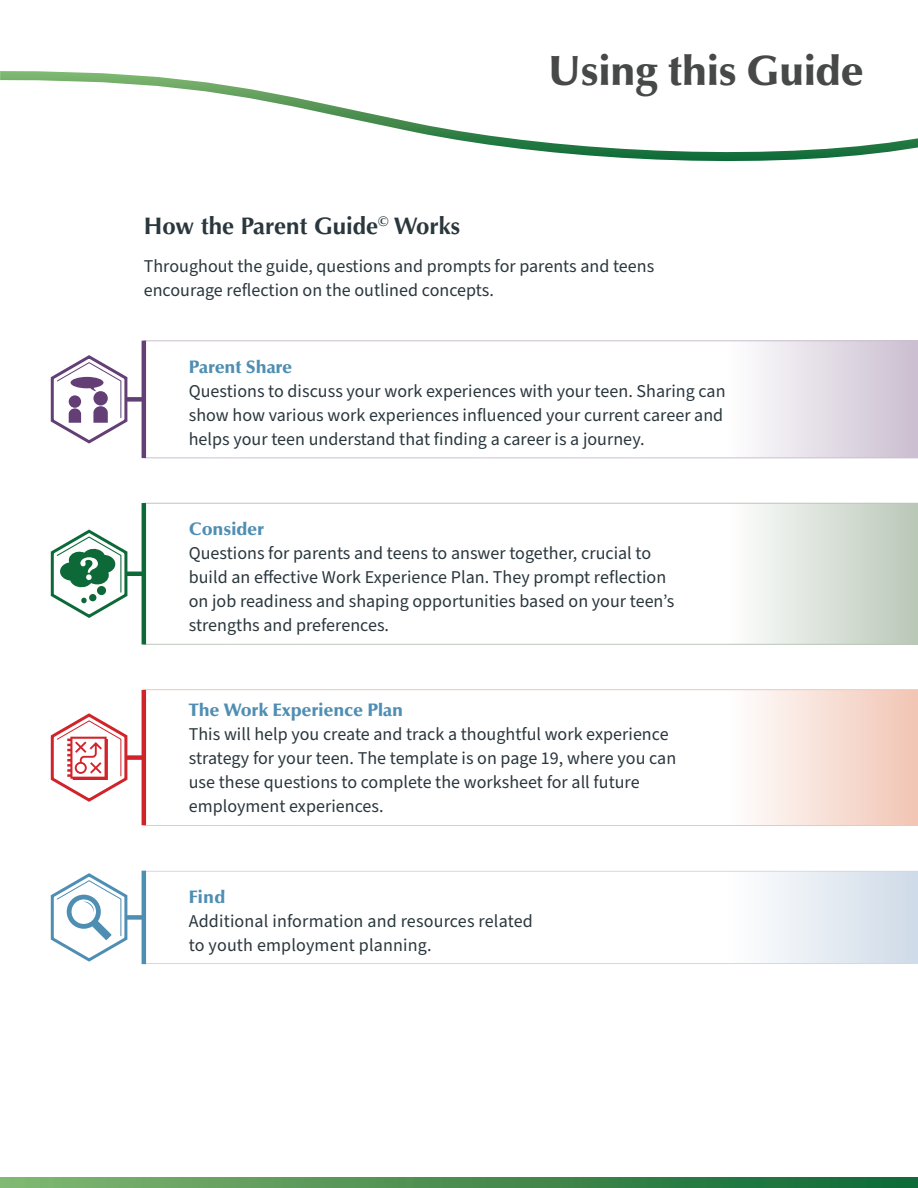
<style>
.page{position:relative;width:918px;height:1188px;background:#fff}
.page>*{position:absolute;margin:0;border:0;box-sizing:border-box;transform-origin:0 0}
.Page_Title_-_Right{font:900 42px "Optima LT Std";letter-spacing:-.01em;color:#474848}
.Paragraph_Title{font:700 24px "Optima LT Std";color:#2a373d}
.Body_Copy{font:18px/24px "Source Sans Pro";color:#2a373d}
.s1{font-family:"Optima LT Std";font-weight:900;color:#4f8eb3}
</style>
<div class="page">
<svg style="left:0;top:71px;width:918px;height:91px"></svg>
<svg style="left:0;top:1178px;width:918px;height:10px;background:#488f51"></svg>
<svg style="left:144px;top:871px;width:585px;height:93px"></svg>
<div style="left:729px;top:871px;width:189px;height:93px;background:linear-gradient(to right,#fefefe,#cedae8)"></div>
<svg style="left:144px;top:341px;width:585px;height:117px"></svg>
<div style="left:729px;top:341px;width:189px;height:117px;background:linear-gradient(to right,#fefefe,#cabed0)"></div>
<svg style="left:144px;top:503px;width:585px;height:141px"></svg>
<div style="left:729px;top:503px;width:189px;height:141px;background:linear-gradient(to right,#fefefe,#b9c8b7)"></div>
<svg style="left:144px;top:689px;width:774px;height:137px"></svg>
<div style="left:729px;top:690px;width:189px;height:135px;background:linear-gradient(to right,#fefefe,#f2c5b4)"></div>
<hr style="left:142px;top:873px;width:4px;height:89px;background:#4f8eb3">
<hr style="left:142px;top:343px;width:4px;height:113px;background:#643f76">
<hr style="left:142px;top:505px;width:4px;height:137px;background:#0d6a38">
<hr style="left:142px;top:692px;width:4px;height:131px;background:#d1232a">
<div style="left:118px;top:915px;width:26px;height:5px;background:#4f8eb3"></div>
<div style="left:113px;top:397px;width:31px;height:5px;background:#643f76"></div>
<hr style="left:113px;top:572px;width:31px;height:4px;background:#0d6a38">
<div style="left:113px;top:755px;width:31px;height:5px;background:#d1232a"></div>
<div style="left:176px;top:345px;width:562px;height:117px;background:#fff"></div>
<div style="left:175px;top:507px;width:513px;height:142px;background:#fff"></div>
<div style="left:175px;top:689px;width:514px;height:141px;background:#fff"></div>
<svg style="left:50px;top:873px;width:80px;height:89px"></svg>
<svg style="left:50px;top:355px;width:80px;height:89px"></svg>
<svg style="left:50px;top:529px;width:80px;height:89px"></svg>
<svg style="left:50px;top:713px;width:80px;height:89px"></svg>
<p class="Page_Title_-_Right" style="left:548px;top:46px;width:317px">Using this Guide</p>
<p class="Paragraph_Title" style="left:144px;top:212px;width:318px">How the Parent Guide<sup>©</sup> Works</p>
<p class="Body_Copy" style="left:144px;top:254px;width:512px">Throughout the guide, questions and prompts for parents and teens encourage reflection on the outlined concepts.</p>
<p class="Body_Copy" style="left:189px;top:355px;width:538px"><span class="s1">Parent Share<br></span>Questions to discuss your work experiences with your teen. Sharing can show how various work experiences influenced your current career and helps your teen understand that finding a career is a journey.</p>
<p class="Body_Copy" style="left:189px;top:518px;width:487px"><span class="s1">Consider<br></span>Questions for parents and teens to answer together, crucial to build an effective Work Experience Plan. They prompt reflection on job readiness and shaping opportunities based on your teen’s strengths and preferences.</p>
<p class="Body_Copy" style="left:189px;top:699px;width:489px"><span class="s1">The Work Experience Plan<br></span>This will help you create and track a thoughtful work experience strategy for your teen. The template is on page 19, where you can use these questions to complete the worksheet for all future employment experiences.</p>
<p class="Body_Copy" style="left:189px;top:885px;width:346px"><span class="s1">Find<br></span>Additional information and resources related to youth employment planning.</p>
</div>
